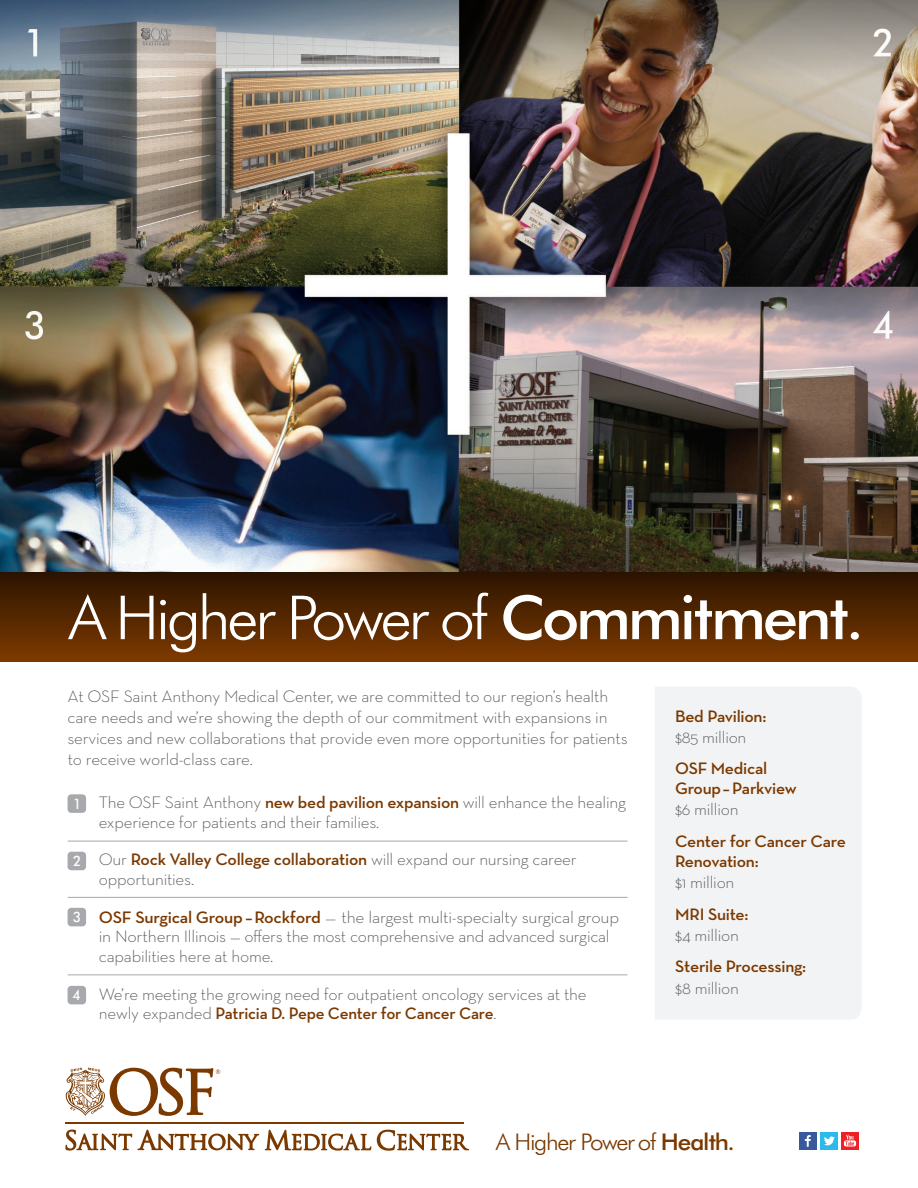
<style>
.page{position:relative;width:918px;height:1188px;background:#fff}
.page>*{position:absolute;margin:0;border:0;box-sizing:border-box;transform-origin:0 0}
.t1{font:300 60.75px "Futura BT";letter-spacing:-.055em;color:#fff;scale:1.04 1}
.t2{font:300 23.1px "Futura BT";letter-spacing:-.055em;color:#7b3900;scale:1.05 1}
.t3{font:300 16.95px/21.1px "Neutra Text";letter-spacing:-.015em;color:#57585a}
.t4{font:300 16.95px/19.6px "Neutra Text";letter-spacing:-.015em;color:#57585a;scale:1.05 1}
.t5{font:600 16.95px/20.4px "Neutra Text";letter-spacing:-.015em;color:#7b3900}
.t6{font:500 14.4px "Futura BT";color:#fff;scale:.95 1}
.s1{font-weight:500}
.s2{font-weight:600;color:#7b3900}
.s3{font-weight:300;color:#57585a}
</style>
<div class="page">
<div style="left:799px;top:1132px;width:18px;height:18px;background:#3a599c"></div>
<div style="left:841px;top:1132px;width:18px;height:18px;background:#ee2026"></div>
<div style="left:820px;top:1132px;width:18px;height:18px;background:#2cbaec"></div>
<svg style="left:824px;top:1136px;width:11px;height:9px"></svg>
<svg style="left:805px;top:1135px;width:6px;height:12px"></svg>
<svg style="left:844px;top:1140px;width:12px;height:7px"></svg>
<svg style="left:846px;top:1135px;width:8px;height:11px"></svg>
<hr style="left:68px;top:841px;width:560px;height:1px;background:#a8a9ad">
<hr style="left:68px;top:897px;width:560px;height:1px;background:#a8a9ad">
<hr style="left:68px;top:975px;width:560px;height:1px;background:#a8a9ad">
<div style="left:68px;top:986px;width:18px;height:18px;background:#a8a9ad;border-radius:4px"></div>
<div style="left:68px;top:908px;width:18px;height:18px;background:#a8a9ad;border-radius:4px"></div>
<div style="left:68px;top:852px;width:18px;height:18px;background:#a8a9ad;border-radius:4px"></div>
<div style="left:68px;top:794px;width:18px;height:19px;background:#a8a9ad;border-radius:4px"></div>
<div style="left:0;top:571px;width:918px;height:90px;background:linear-gradient(to bottom,#2b1300,#7c3900)"></div>
<hr style="left:65px;top:1123px;width:399px;height:1px;background:#7b3900">
<svg style="left:65px;top:1130px;width:194px;height:21px"></svg>
<svg style="left:265px;top:1130px;width:204px;height:21px"></svg>
<svg style="left:66px;top:1068px;width:154px;height:48px"></svg>
<div style="left:655px;top:687px;width:206px;height:332px;background:#f2f3f4"></div>
<img style="left:0;top:0;width:918px;height:572px">
<p class="t1" style="left:69px;top:581px;width:767px">A Higher Power of <span class="s1">Commitment.</span></p>
<p class="t3" style="left:68px;top:685px;width:562px">At OSF Saint Anthony Medical Center, we are committed to our region’s health care needs and we’re showing the depth of our commitment with expansions in services and new collaborations that provide even more opportunities for patients to receive world-class care.</p>
<p class="t3" style="left:99px;top:792px;width:529px;line-height:19.8px">The OSF Saint Anthony <span class="s2">new bed pavilion expansion</span> will enhance the healing experience for patients and their families.</p>
<p class="t3" style="left:99px;top:849px;width:479px;line-height:19.8px">Our <span class="s2">Rock Valley College collaboration</span> will expand our nursing career opportunities.</p>
<p class="t4" style="left:99px;top:907px;width:497px"><span class="s2">OSF Surgical Group – Rockford</span> — the largest multi-specialty surgical group in Northern Illinois — offers the most comprehensive and advanced surgical capabilities here at home.</p>
<p class="t3" style="left:99px;top:984px;width:489px;line-height:19.6px">We’re meeting the growing need for outpatient oncology services at the newly expanded <span class="s2">Patricia D. Pepe Center for Cancer Care</span>.</p>
<p class="t6" style="left:73px;top:795px;width:10px">1</p>
<p class="t6" style="left:73px;top:852px;width:10px">2</p>
<p class="t6" style="left:73px;top:908px;width:10px">3</p>
<p class="t6" style="left:72px;top:987px;width:10px">4</p>
<p class="t5" style="left:675px;top:705px;width:93px;line-height:21.1px">Bed Pavilion: <span class="s3">$85 million</span></p>
<p class="t5" style="left:675px;top:758px;width:123px">OSF Medical<br>Group– Parkview <span class="s3">$6 million</span></p>
<p class="t5" style="left:675px;top:831px;width:173px">Center for Cancer Care<br>Renovation:<br><span class="s3">$1 million</span></p>
<p class="t5" style="left:675px;top:903px;width:75px;line-height:21.1px">MRI Suite: <span class="s3">$4 million</span></p>
<p class="t5" style="left:675px;top:956px;width:132px;line-height:21.1px">Sterile Processing: <span class="s3">$8 million</span></p>
<p class="t2" style="left:496px;top:1128px;width:229px">A Higher Power of <span class="s1">Health.</span></p>
</div>
